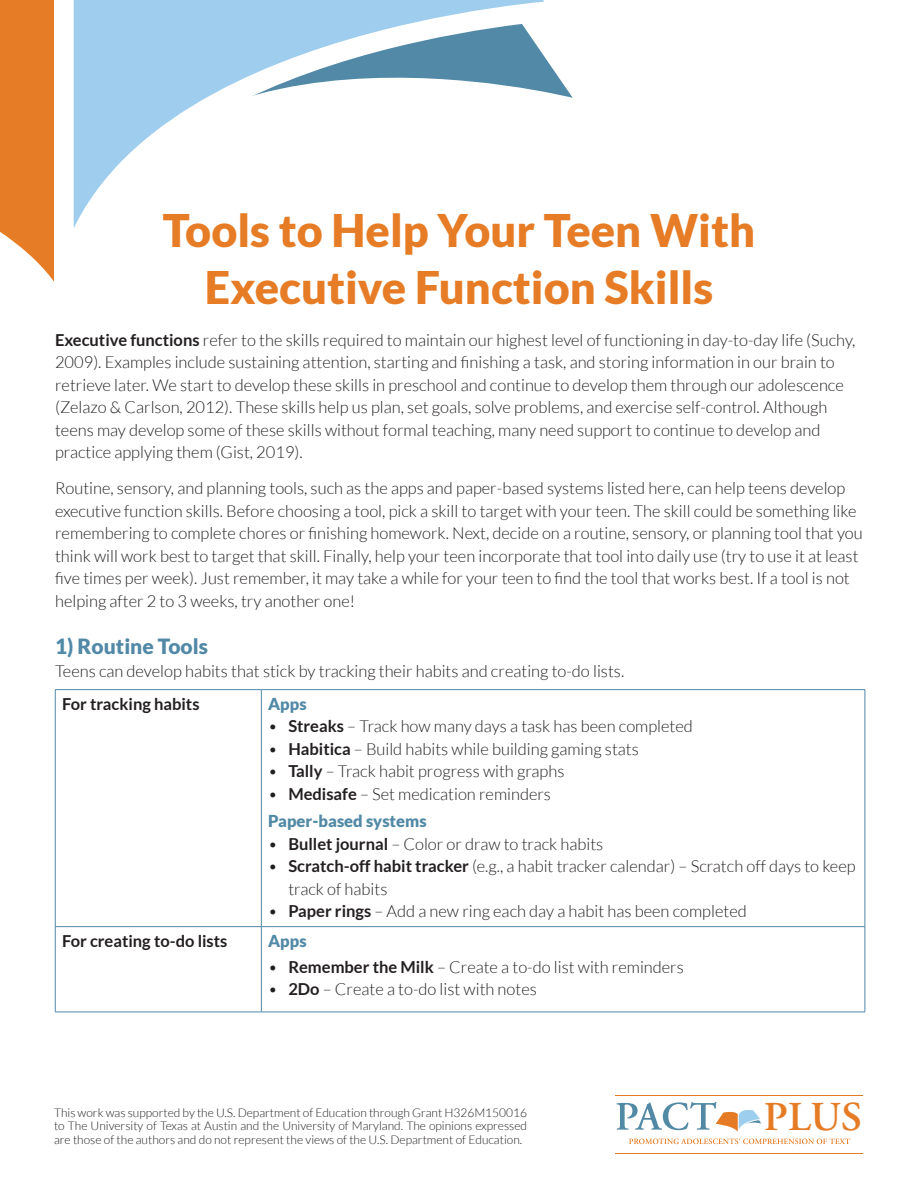
<style>
.page{position:relative;width:918px;height:1188px;background:#fff}
.page>*{position:absolute;margin:0;border:0;box-sizing:border-box;transform-origin:0 0}
.t1{font:900 45px/57px "Lato";color:#e67c25;text-align:center}
.t2{font:600 40.95px "Adobe Garamond Pro";color:#e57c25}
.t3{font:900 21px "Lato";color:#5189a6}
.t4{font:300 16.5px/22.5px "Lato";color:#231f20}
.t5{font:700 16.5px "Lato";color:#231f20}
.t6{font:900 16.5px "Lato";color:#5189a6}
.t7{font:300 12px/13.5px "Lato";color:#231f20;text-align:justify}
.s1{font-weight:700}
.s2{font-weight:900;color:#5189a6}
</style>
<div class="page">
<svg style="left:0;top:0;width:41px;height:266px;background:#e78534"></svg>
<svg style="left:41px;top:0;width:532px;height:282px"></svg>
<hr style="left:55px;top:689px;width:206px;height:1px;background:#5189a6">
<hr style="left:55px;top:690px;width:1px;height:236px;background:#5189a6">
<hr style="left:261px;top:689px;width:604px;height:1px;background:#5189a6">
<hr style="left:261px;top:690px;width:1px;height:236px;background:#5189a6">
<hr style="left:865px;top:690px;width:1px;height:236px;background:#5189a6">
<hr style="left:55px;top:926px;width:206px;height:1px;background:#5189a6">
<hr style="left:55px;top:927px;width:1px;height:85px;background:#5189a6">
<hr style="left:261px;top:926px;width:604px;height:1px;background:#5189a6">
<hr style="left:261px;top:927px;width:1px;height:85px;background:#5189a6">
<hr style="left:865px;top:927px;width:1px;height:85px;background:#5189a6">
<hr style="left:55px;top:1012px;width:206px;height:1px;background:#5189a6">
<hr style="left:261px;top:1012px;width:604px;height:1px;background:#5189a6">
<hr style="left:615px;top:1095px;width:248px;height:1px;background:#e57c25">
<hr style="left:615px;top:1153px;width:248px;height:1px;background:#e57c25">
<svg style="left:617px;top:1102px;width:233px;height:42px"></svg>
<h1 class="t1" style="left:163px;top:205px;width:594px">Tools to Help Your Teen With<br>Executive Function Skills</h1>
<p class="t4" style="left:55px;top:330px;width:802px"><span class="s1">Executive functions</span> refer to the skills required to maintain our highest level of functioning in day-to-day life (Suchy, 2009). Examples include sustaining attention, starting and finishing a task, and storing information in our brain to retrieve later. We start to develop these skills in preschool and continue to develop them through our adolescence (Zelazo &amp; Carlson, 2012). These skills help us plan, set goals, solve problems, and exercise self-control. Although teens may develop some of these skills without formal teaching, many need support to continue to develop and practice applying them (Gist, 2019).</p>
<p class="t4" style="left:55px;top:477px;width:809px">Routine, sensory, and planning tools, such as the apps and paper-based systems listed here, can help teens develop executive function skills. Before choosing a tool, pick a skill to target with your teen. The skill could be something like remembering to complete chores or finishing homework. Next, decide on a routine, sensory, or planning tool that you think will work best to target that skill. Finally, help your teen incorporate that tool into daily use (try to use it at least five times per week). Just remember, it may take a while for your teen to find the tool that works best. If a tool is not helping after 2 to 3 weeks, try another one!</p>
<p class="t3" style="left:55px;top:638px;width:154px">1) Routine Tools</p>
<p class="t4" style="left:55px;top:660px;width:571px">Teens can develop habits that stick by tracking their habits and creating to-do lists.</p>
<p class="t5" style="left:62px;top:697px;width:139px">For tracking habits</p>
<p class="t6" style="left:268px;top:697px;width:40px">Apps</p>
<p class="t4" style="left:268px;top:716px;width:426px">• <span class="s1">Streaks</span> – Track how many days a task has been completed</p>
<p class="t4" style="left:268px;top:739px;width:372px">• <span class="s1">Habitica</span> – Build habits while building gaming stats</p>
<p class="t4" style="left:268px;top:761px;width:298px">• <span class="s1">Tally</span> – Track habit progress with graphs</p>
<p class="t4" style="left:268px;top:781px;width:284px;line-height:27.8px">• <span class="s1">Medisafe</span> – Set medication reminders<br><span class="s2">Paper-based systems</span></p>
<p class="t4" style="left:268px;top:834px;width:337px">• <span class="s1">Bullet journal</span> – Color or draw to track habits</p>
<p class="t4" style="left:288px;top:856px;width:569px;text-indent:-20px">• <span class="s1">Scratch-off habit tracker</span> (e.g., a habit tracker calendar) – Scratch off days to keep track of habits</p>
<p class="t4" style="left:268px;top:901px;width:480px">• <span class="s1">Paper rings</span> – Add a new ring each day a habit has been completed</p>
<p class="t5" style="left:62px;top:934px;width:167px">For creating to-do lists</p>
<p class="t6" style="left:268px;top:934px;width:40px">Apps</p>
<p class="t4" style="left:268px;top:957px;width:417px">• <span class="s1">Remember the Milk</span> – Create a to-do list with reminders</p>
<p class="t4" style="left:268px;top:979px;width:270px">• <span class="s1">2Do</span> – Create a to-do list with notes</p>
<p class="t7" style="left:54px;top:1106px;width:475px">This work was supported by the U.S. Department of Education through Grant H326M150016 to The University of Texas at Austin and the University of Maryland. The opinions expressed are those of the authors and do not represent the views of the U.S. Department of Education.</p>
<h2 class="t2" style="left:764px;top:1092px;width:100px">PLUS</h2>
</div>
